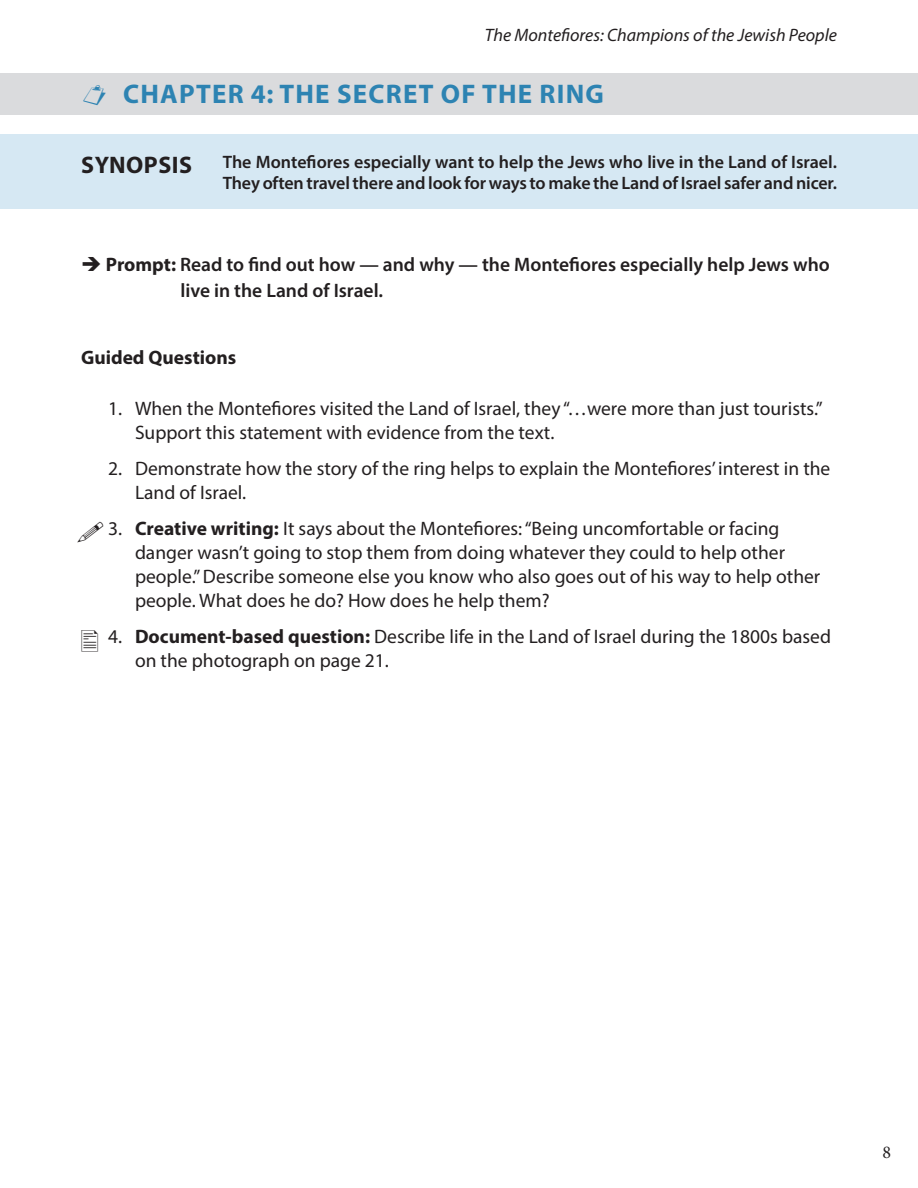
<style>
.page{position:relative;width:918px;height:1188px;background:#fff}
.page>*{position:absolute;margin:0;border:0;box-sizing:border-box;transform-origin:0 0}
.blue_title_gray_back{font:700 27px "Myriad Pro";letter-spacing:.045em;color:#2d83b2}
.t1{font:700 24px "Myriad Pro";letter-spacing:.02em;color:#231f20}
.t2{font:19.5px/24px "Myriad Pro";color:#231f20}
.prompt_new{font:600 19.5px/25.5px "Myriad Pro";color:#231f20}
.Guided_Questions{font:700 19.5px "Myriad Pro";color:#231f20}
.synopsis_text_new{font:600 18px/21px "Myriad Pro";letter-spacing:-.01em;color:#231f20}
.t3{font:italic 18px "Myriad Pro";color:#231f20}
.t4{font:18px "Minion Pro";color:#231f20}
.s1{font-weight:700}
</style>
<div class="page">
<div style="left:0;top:134px;width:918px;height:74px;background:#d6e8f3"></div>
<div style="left:0;top:73px;width:918px;height:42px;background:#dadbdd"></div>
<p class="t3" style="left:485px;top:23px;width:354px">The Montefiores: Champions of the Jewish People</p>
<p class="blue_title_gray_back" style="left:123px;top:76px;width:482px">CHAPTER 4: THE SECRET OF THE RING</p>
<p class="t1" style="left:81px;top:149px;width:112px">SYNOPSIS</p>
<p class="synopsis_text_new" style="left:223px;top:151px;width:616px">The Montefiores especially want to help the Jews who live in the Land of Israel.<br>They often travel there and look for ways to make the Land of Israel safer and nicer.</p>
<p class="prompt_new" style="left:180px;top:252px;width:651px;text-indent:-99px">➔ <span class="s1">Prompt:</span> Read to find out how — and why — the Montefiores especially help Jews who live in the Land of Israel.</p>
<p class="Guided_Questions" style="left:81px;top:344px;width:157px">Guided Questions</p>
<p class="t2" style="left:135px;top:396px;width:689px;text-indent:-27px">1. When the Montefiores visited the Land of Israel, they “…were more than just tourists.”<br>Support this statement with evidence from the text.</p>
<p class="t2" style="left:135px;top:456px;width:697px;text-indent:-27px">2. Demonstrate how the story of the ring helps to explain the Montefiores’ interest in the<br>Land of Israel.</p>
<p class="t2" style="left:135px;top:516px;width:687px;text-indent:-27px">3. <span class="s1">Creative writing:</span> It says about the Montefiores: “Being uncomfortable or facing danger wasn’t going to stop them from doing whatever they could to help other people.” Describe someone else you know who also goes out of his way to help other people. What does he do? How does he help them?</p>
<p class="t2" style="left:135px;top:624px;width:698px;text-indent:-27px">4. <span class="s1">Document-based question:</span> Describe life in the Land of Israel during the 1800s based on the photograph on page 21.</p>
<p class="t4" style="left:882px;top:1140px;width:10px">8</p>
</div>
